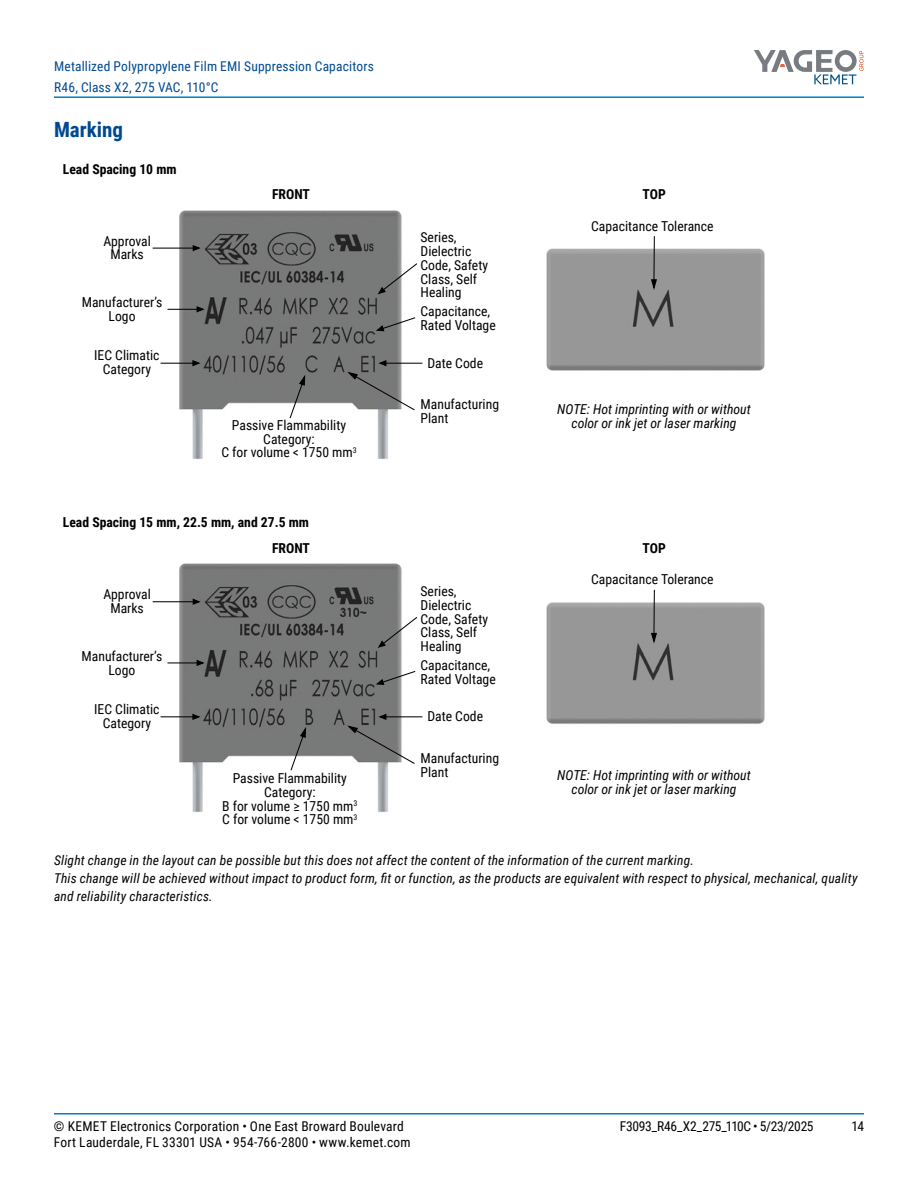
<style>
.page{position:relative;width:918px;height:1188px;background:#fff}
.page>*{position:absolute;margin:0;border:0;box-sizing:border-box;transform-origin:0 0}
.t1{font:700 21px "Roboto Condensed";color:#004990}
.t2{font:13.65px/13.6px "Roboto Condensed";color:#000;text-align:center}
.t3{font:italic 13.65px/13.6px "Roboto Condensed";color:#000;text-align:center}
.t4{font:700 13.65px "Roboto Condensed";color:#000}
.t5{font:italic 13.5px/18px "Roboto Condensed";letter-spacing:.01em;color:#000}
.t6{font:13.5px "Roboto Condensed";letter-spacing:.015em;color:#000}
.t7{font:13.5px/21px "Roboto Condensed";letter-spacing:.01em;color:#004990}
.t8{font:13.5px "Roboto Condensed";letter-spacing:-.025em;color:#000}
</style>
<div class="page">
<hr style="left:54px;top:1113px;width:810px;height:2px;background:#007dc3">
<hr style="left:54px;top:96px;width:810px;height:2px;background:#007dc3">
<svg style="left:754px;top:50px;width:110px;height:34px"></svg>
<img style="left:152px;top:210px;width:271px;height:249px">
<img style="left:546px;top:248px;width:219px;height:123px">
<hr style="left:153px;top:248px;width:41px;height:1px;background:#000">
<svg style="left:192px;top:244px;width:11px;height:8px"></svg>
<hr style="left:653px;top:236px;width:2px;height:44px;background:#000">
<svg style="left:650px;top:278px;width:8px;height:14px"></svg>
<svg style="left:168px;top:305px;width:38px;height:8px"></svg>
<hr style="left:161px;top:363px;width:32px;height:1px;background:#000">
<svg style="left:191px;top:359px;width:11px;height:8px"></svg>
<hr style="left:386px;top:363px;width:36px;height:1px;background:#000">
<svg style="left:345px;top:359px;width:71px;height:52px"></svg>
<svg style="left:376px;top:262px;width:42px;height:33px"></svg>
<svg style="left:374px;top:316px;width:42px;height:16px"></svg>
<img style="left:152px;top:563px;width:271px;height:249px">
<img style="left:546px;top:589px;width:219px;height:135px">
<svg style="left:289px;top:372px;width:17px;height:47px"></svg>
<hr style="left:153px;top:601px;width:41px;height:1px;background:#000">
<svg style="left:192px;top:598px;width:11px;height:8px"></svg>
<hr style="left:653px;top:590px;width:2px;height:44px;background:#000">
<svg style="left:650px;top:632px;width:8px;height:14px"></svg>
<svg style="left:168px;top:659px;width:38px;height:8px"></svg>
<hr style="left:161px;top:716px;width:32px;height:1px;background:#000">
<svg style="left:191px;top:713px;width:11px;height:8px"></svg>
<hr style="left:386px;top:716px;width:36px;height:1px;background:#000">
<svg style="left:345px;top:713px;width:71px;height:52px"></svg>
<svg style="left:376px;top:616px;width:42px;height:33px"></svg>
<svg style="left:374px;top:670px;width:42px;height:16px"></svg>
<svg style="left:290px;top:724px;width:17px;height:48px"></svg>
<p class="t7" style="left:54px;top:55px;width:321px">Metallized Polypropylene Film EMI Suppression Capacitors<br>R46, Class X2, 275 VAC, 110°C</p>
<h1 class="t1" style="left:54px;top:115px;width:71px">Marking</h1>
<p class="t4" style="left:63px;top:159px;width:115px">Lead Spacing 10 mm</p>
<p class="t2" style="left:103px;top:233px;width:49px">Approval<br>Marks</p>
<p class="t2" style="left:82px;top:295px;width:82px">Manufacturer’s<br>Logo</p>
<p class="t2" style="left:94px;top:348px;width:67px">IEC Climatic<br>Category</p>
<p class="t4" style="left:272px;top:185px;width:39px">FRONT</p>
<p class="t4" style="left:643px;top:185px;width:25px">TOP</p>
<p class="t2" style="left:221px;top:418px;width:137px">Passive Flammability<br>Category:<br>C for volume &lt; 1750 mm<sup>3</sup></p>
<p class="t2" style="left:421px;top:230px;width:69px;text-align:left">Series,<br>Dielectric<br>Code, Safety<br>Class, Self<br>Healing</p>
<p class="t2" style="left:421px;top:304px;width:77px;text-align:left">Capacitance,<br>Rated Voltage</p>
<p class="t2" style="left:427px;top:355px;width:57px">Date Code</p>
<p class="t2" style="left:421px;top:397px;width:80px;text-align:left">Manufacturing<br>Plant</p>
<p class="t2" style="left:591px;top:219px;width:124px">Capacitance Tolerance</p>
<p class="t3" style="left:557px;top:402px;width:195px">NOTE: Hot imprinting with or without color or ink jet or laser marking</p>
<p class="t4" style="left:63px;top:513px;width:248px">Lead Spacing 15 mm, 22.5 mm, and 27.5 mm</p>
<p class="t2" style="left:103px;top:587px;width:49px">Approval<br>Marks</p>
<p class="t2" style="left:82px;top:649px;width:82px">Manufacturer’s<br>Logo</p>
<p class="t2" style="left:94px;top:702px;width:67px">IEC Climatic<br>Category</p>
<p class="t4" style="left:272px;top:539px;width:39px">FRONT</p>
<p class="t4" style="left:643px;top:539px;width:25px">TOP</p>
<p class="t2" style="left:421px;top:584px;width:69px;text-align:left">Series,<br>Dielectric<br>Code, Safety<br>Class, Self<br>Healing</p>
<p class="t2" style="left:421px;top:658px;width:77px;text-align:left">Capacitance,<br>Rated Voltage</p>
<p class="t2" style="left:427px;top:709px;width:57px">Date Code</p>
<p class="t2" style="left:591px;top:572px;width:124px">Capacitance Tolerance</p>
<p class="t2" style="left:421px;top:751px;width:80px;text-align:left">Manufacturing<br>Plant</p>
<p class="t3" style="left:557px;top:768px;width:195px">NOTE: Hot imprinting with or without color or ink jet or laser marking</p>
<p class="t2" style="left:222px;top:771px;width:137px">Passive Flammability<br>Category:<br>B for volume ≥ 1750 mm<sup>3<br></sup>C for volume &lt; 1750 mm<sup>3</sup></p>
<p class="t5" style="left:54px;top:850px;width:805px">Slight change in the layout can be possible but this does not affect the content of the information of the current marking.<br>This change will be achieved without impact to product form, fit or function, as the products are equivalent with respect to physical, mechanical, quality and reliability characteristics.</p>
<p class="t4" style="left:63px;top:871px;width:334px">Lead Spacing 22.5 and 27.5 mm (alternatives*) and 37.5 mm</p>
<p class="t6" style="left:54px;top:1116px;width:351px">© KEMET Electronics Corporation • One East Broward Boulevard</p>
<p class="t8" style="left:620px;top:1116px;width:195px">F3093_R46_X2_275_110C • 5/23/2025</p>
<p class="t6" style="left:852px;top:1116px;width:14px">14</p>
<p class="t6" style="left:54px;top:1133px;width:358px">Fort Lauderdale, FL 33301 USA • 954-766-2800 • www.kemet.com</p>
<p class="t2" style="left:639px;top:1121px;width:29px">Plant</p>
</div>
